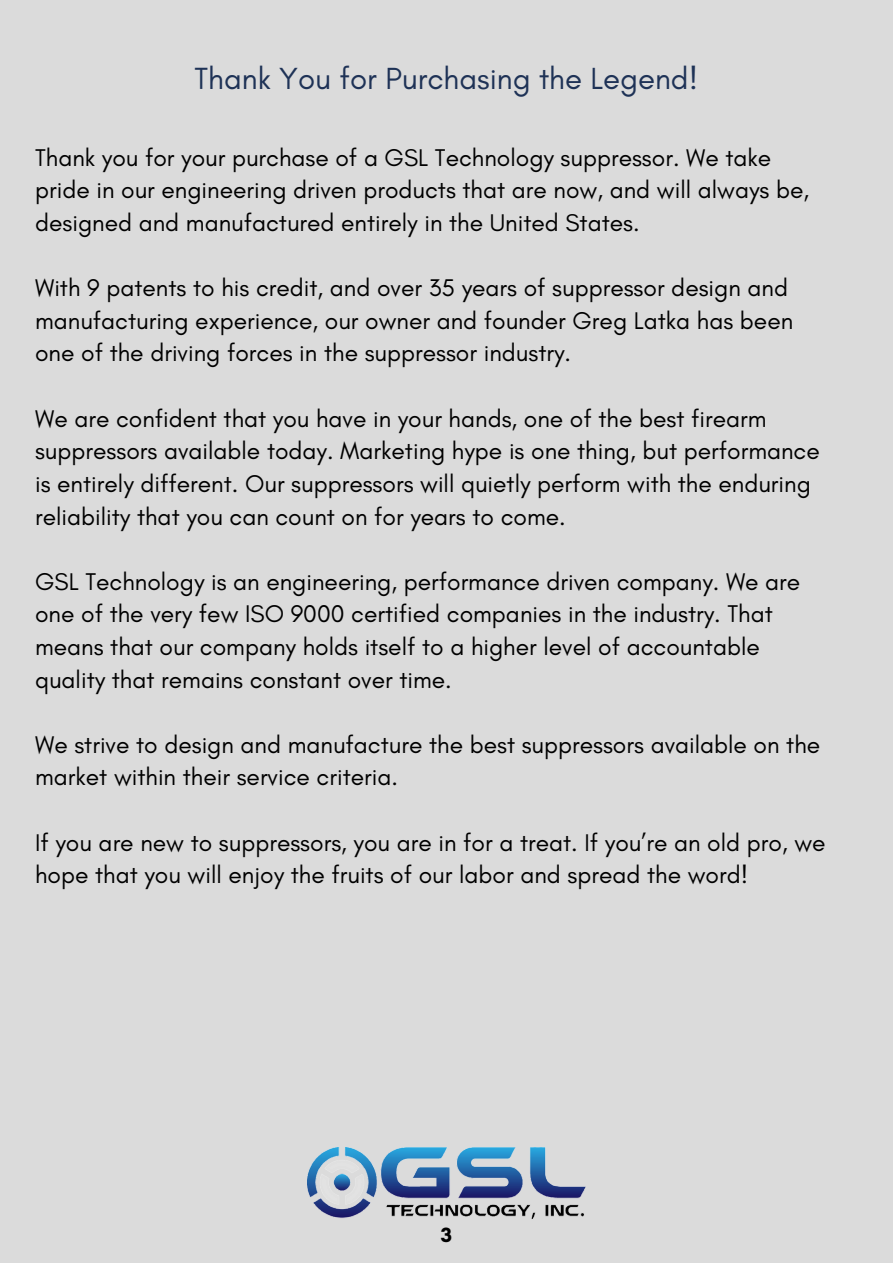
<style>
.page{position:relative;width:893px;height:1264px;background:#fff}
.page>*{position:absolute;margin:0;border:0;box-sizing:border-box;transform-origin:0 0}
.t1{font:31.05px "Glacial Indifference";color:#1e3256}
.t2{font:24.6px/32.5px "Glacial Indifference";color:#000}
.t3{font:700 21px "Glacial Indifference";color:#000}
</style>
<div class="page">
<div style="left:0;top:0;width:892px;height:1262px;background:#dbdbdb"></div>
<img style="left:307px;top:1147px;width:278px;height:72px">
<p class="t1" style="left:195px;top:59px;width:505px">Thank You for Purchasing the Legend!</p>
<p class="t2" style="left:35px;top:141px;width:775px">Thank you for your purchase of a GSL Technology suppressor. We take pride in our engineering driven products that are now, and will always be, designed and manufactured entirely in the United States.</p>
<p class="t2" style="left:35px;top:271px;width:759px">With 9 patents to his credit, and over 35 years of suppressor design and manufacturing experience, our owner and founder Greg Latka has been one of the driving forces in the suppressor industry.</p>
<p class="t2" style="left:35px;top:402px;width:733px">We are confident that you have in your hands, one of the best firearm</p>
<p class="t2" style="left:35px;top:434px;width:786px">suppressors available today. Marketing hype is one thing, but performance is entirely different. Our suppressors will quietly perform with the enduring</p>
<p class="t2" style="left:35px;top:499px;width:532px">reliability that you can count on for years to come.</p>
<p class="t2" style="left:35px;top:565px;width:766px">GSL Technology is an engineering, performance driven company. We are one of the very few ISO 9000 certified companies in the industry. That means that our company holds itself to a higher level of accountable quality that remains constant over time.</p>
<p class="t2" style="left:35px;top:728px;width:786px">We strive to design and manufacture the best suppressors available on the market within their service criteria.</p>
<p class="t2" style="left:35px;top:825px;width:791px">If you are new to suppressors, you are in for a treat. If you’re an old pro, we hope that you will enjoy the fruits of our labor and spread the word!</p>
<p class="t3" style="left:440px;top:1222px;width:13px">3</p>
</div>
